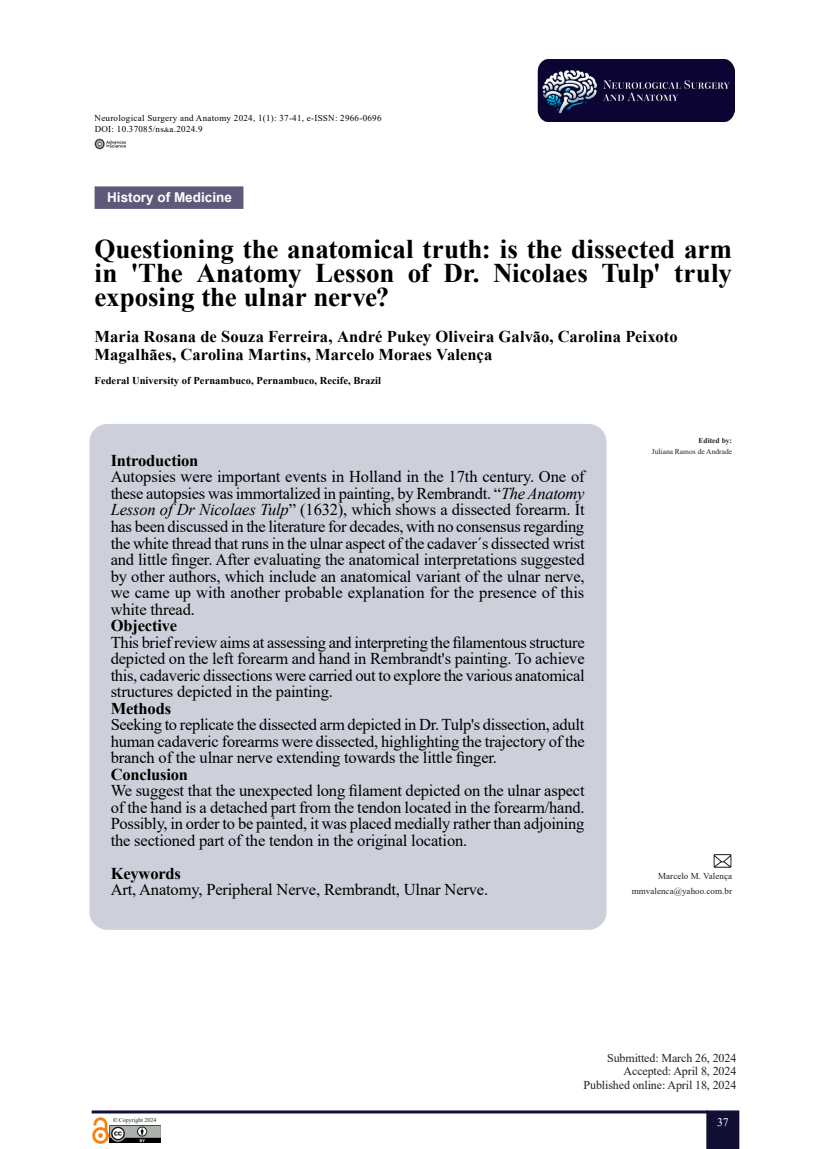
<style>
.page{position:relative;width:830px;height:1149px;background:#fff}
.page>*{position:absolute;margin:0;border:0;box-sizing:border-box;transform-origin:0 0}
.t1{font:700 27px/24px "Times New Roman";letter-spacing:-.005em;color:#000;text-align:justify}
.texto{font:16.5px/16.5px "Times New Roman";letter-spacing:-.01em;color:#000;text-align:justify}
.texto-2{font:700 16.5px/18px "Times New Roman";color:#000}
.t2{font:700 13.5px "Arial";color:#fff}
.texto-3{font:12px "Times New Roman";letter-spacing:-.01em;color:#231f20}
.t3{font:11.55px "Times New Roman";color:#fff}
.texto-4{font:700 10.5px "Times New Roman";letter-spacing:.005em;color:#000}
.t4{font:9px "Times New Roman";letter-spacing:.03em;color:#000}
.texto-5{font:9px "Times New Roman";letter-spacing:.005em;color:#231f20}
.texto-6{font:7.5px "Times New Roman";color:#231f20}
.texto-7{font:700 7.5px "Times New Roman";color:#231f20}
.texto-8{font:6px "Times New Roman";letter-spacing:-.005em;color:#231f20}
.s1{font-style:italic}
.s2{font-weight:700}
</style>
<div class="page">
<svg style="left:706px;top:1110px;width:33px;height:38px"></svg>
<hr style="left:92px;top:1110px;width:615px;height:3px;background:#120f34">
<div style="left:89px;top:424px;width:517px;height:505px;background:#cdd0da;border-radius:18px"></div>
<img style="left:713px;top:854px;width:18px;height:13px">
<div style="left:94px;top:186px;width:149px;height:23px;background:#5e5979"></div>
<img style="left:110px;top:1125px;width:50px;height:17px">
<img style="left:92px;top:1117px;width:16px;height:25px">
<img style="left:95px;top:138px;width:31px;height:12px">
<img style="left:537px;top:59px;width:196px;height:62px">
<p class="t4" style="left:94px;top:112px;width:288px">Neurological Surgery and Anatomy 2024, 1(1): 37-41, e-ISSN: 2966-0696</p>
<p class="t4" style="left:95px;top:123px;width:109px">DOI: 10.37085/ns&amp;a.2024.9</p>
<p class="t2" style="left:107px;top:188px;width:126px">History of Medicine</p>
<p class="t1" style="left:94px;top:236px;width:638px">Questioning the anatomical truth: is the dissected arm in 'The Anatomy Lesson of Dr. Nicolaes Tulp' truly exposing the ulnar nerve?</p>
<p class="texto-2" style="left:94px;top:327px;width:584px">Maria Rosana de Souza Ferreira, André Pukey Oliveira Galvão, Carolina Peixoto<br>Magalhães, Carolina Martins, Marcelo Moraes Valença</p>
<p class="texto-4" style="left:94px;top:373px;width:288px">Federal University of Pernambuco, Pernambuco, Recife, Brazil</p>
<p class="texto-2" style="left:111px;top:451px;width:89px">Introduction</p>
<p class="texto" style="left:111px;top:468px;width:475px">Autopsies were important events in Holland in the 17th century. One of these autopsies was immortalized in painting, by Rembrandt. “<span class="s1">The Anatomy Lesson of Dr Nicolaes Tulp</span>” (1632), which shows a dissected forearm. It has been discussed in the literature for decades, with no consensus regarding the white thread that runs in the ulnar aspect of the cadaver´s dissected wrist and little finger. After evaluating the anatomical interpretations suggested by other authors, which include an anatomical variant of the ulnar nerve, we came up with another probable explanation for the presence of this white thread.</p>
<p class="texto-2" style="left:111px;top:616px;width:68px">Objective</p>
<p class="texto" style="left:111px;top:633px;width:475px">This brief review aims at assessing and interpreting the filamentous structure depicted on the left forearm and hand in Rembrandt's painting. To achieve this, cadaveric dissections were carried out to explore the various anatomical structures depicted in the painting.</p>
<p class="texto-2" style="left:111px;top:698px;width:62px">Methods</p>
<p class="texto" style="left:111px;top:715px;width:475px">Seeking to replicate the dissected arm depicted in Dr. Tulp's dissection, adult human cadaveric forearms were dissected, highlighting the trajectory of the branch of the ulnar nerve extending towards the little finger.</p>
<p class="texto-2" style="left:111px;top:764px;width:79px">Conclusion</p>
<p class="texto" style="left:111px;top:781px;width:475px">We suggest that the unexpected long filament depicted on the ulnar aspect of the hand is a detached part from the tendon located in the forearm/hand.<br>Possibly, in order to be painted, it was placed medially rather than adjoining the sectioned part of the tendon in the original location.</p>
<p class="texto-2" style="left:111px;top:863px;width:72px">Keywords</p>
<p class="texto" style="left:111px;top:880px;width:379px">Art, Anatomy, Peripheral Nerve, Rembrandt, Ulnar Nerve.</p>
<p class="texto-7" style="left:698px;top:435px;width:35px">Edited by:</p>
<p class="texto-6" style="left:651px;top:446px;width:82px">Juliana Ramos de Andrade</p>
<p class="texto-5" style="left:658px;top:869px;width:75px">Marcelo M. Valença</p>
<p class="texto-5" style="left:631px;top:884px;width:102px">mmvalenca@yahoo.com.br</p>
<p class="texto-8" style="left:113px;top:1114px;width:45px"><span class="s2">©</span> Copyright 2024</p>
<p class="texto-3" style="left:606px;top:1048px;width:131px">Submitted: March 26, 2024</p>
<p class="texto-3" style="left:623px;top:1062px;width:114px">Accepted: April 8, 2024</p>
<p class="texto-3" style="left:583px;top:1075px;width:154px">Published online: April 18, 2024</p>
<p class="t3" style="left:716px;top:1113px;width:13px">37</p>
</div>
